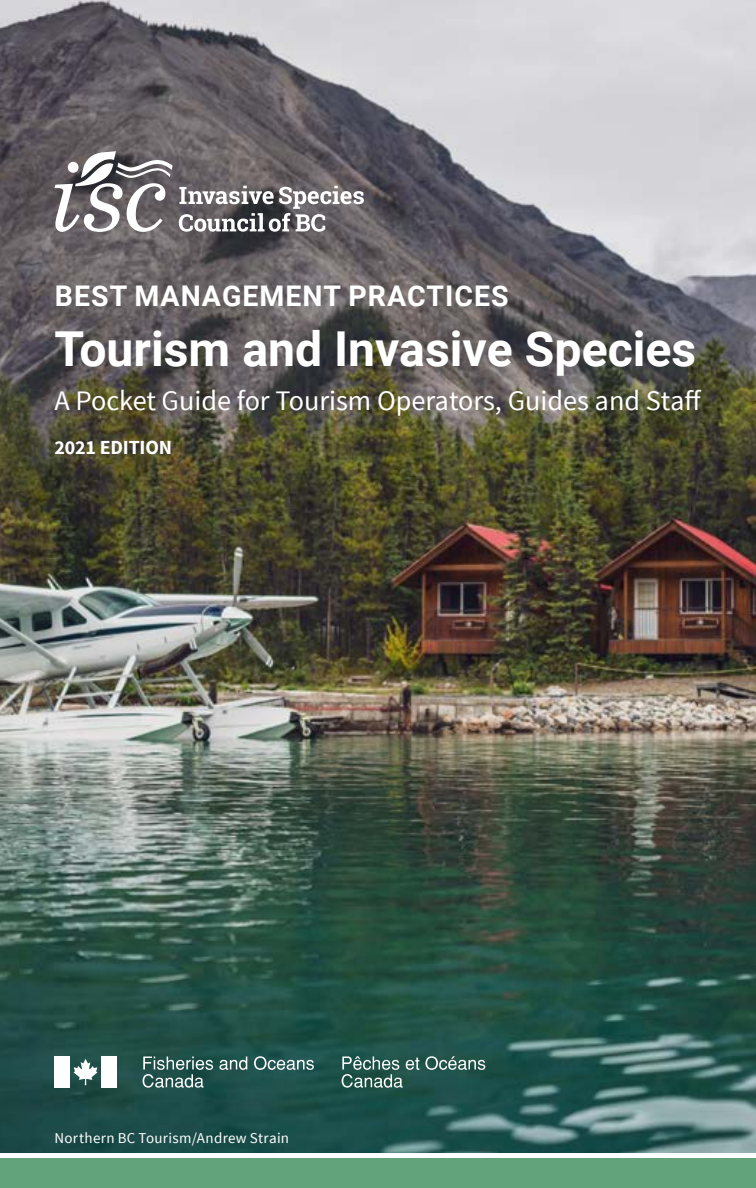
<style>
.page{position:relative;width:756px;height:1188px;background:#fff}
.page>*{position:absolute;margin:0;border:0;box-sizing:border-box;transform-origin:0 0}
.t1{font:700 48.3px "Roboto";color:#fff}
.t2{font:700 28.5px "Roboto";letter-spacing:.035em;color:#fff}
.t3{font:28.2px "Source Sans Pro";color:#fff}
.t4{font:700 19.8px "Source Sans Pro";letter-spacing:-.01em;color:#fff}
.t5{font:15px "Source Sans Pro";letter-spacing:.025em;color:#fff}
</style>
<div class="page">
<img style="left:0;top:0;width:756px;height:1153px">
<svg style="left:179px;top:186px;width:185px;height:46px"></svg>
<svg style="left:54px;top:151px;width:119px;height:81px"></svg>
<div style="left:0;top:1158px;width:756px;height:30px;background:#63a37b"></div>
<div style="left:54px;top:1056px;width:16px;height:32px;background:#fff"></div>
<div style="left:101px;top:1056px;width:16px;height:32px;background:#fff"></div>
<svg style="left:74px;top:1059px;width:23px;height:26px"></svg>
<svg style="left:219px;top:1057px;width:28px;height:13px"></svg>
<svg style="left:254px;top:1056px;width:60px;height:14px"></svg>
<svg style="left:143px;top:1057px;width:70px;height:31px;background:#537773"></svg>
<svg style="left:425px;top:1056px;width:60px;height:14px"></svg>
<svg style="left:342px;top:1056px;width:77px;height:32px;background:#517870"></svg>
<p class="t2" style="left:55px;top:276px;width:455px">BEST MANAGEMENT PRACTICES</p>
<h1 class="t1" style="left:54px;top:315px;width:643px">Tourism and Invasive Species</h1>
<p class="t3" style="left:54px;top:383px;width:649px">A Pocket Guide for Tourism Operators, Guides and Staff</p>
<p class="t4" style="left:54px;top:435px;width:119px">2021 EDITION</p>
<p class="t5" style="left:54px;top:1129px;width:236px">Northern BC Tourism/Andrew Strain</p>
</div>
